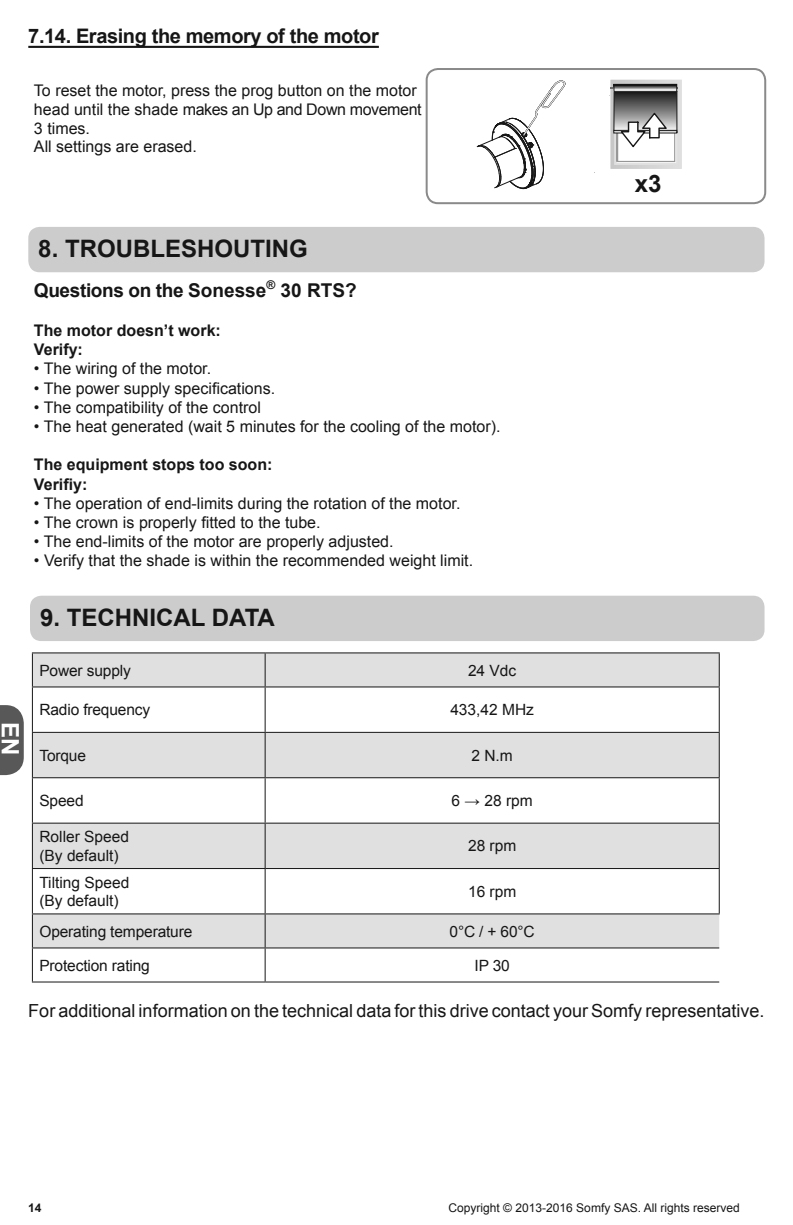
<style>
.page{position:relative;width:793px;height:1225px;background:#fff}
.page>*{position:absolute;margin:0;border:0;box-sizing:border-box;transform-origin:0 0}
.t1{font:700 24px "Arial";color:#161616}
.t2{font:700 24px "Arial";color:#fff}
.t3{font:700 20px "Arial";letter-spacing:-.02em;color:#161616}
.t4{font:700 19px "Arial";letter-spacing:-.02em;color:#161616}
.t5{font:18px "Arial";color:#161616}
.t6{font:16px/18.8px "Arial";color:#161616}
.t7{font:700 16px/19.2px "Arial";color:#161616}
.t8{font:15.6px/18.6px "Arial";letter-spacing:-.01em;color:#161616}
.t9{font:12px "Arial";color:#161616}
.t10{font:700 12px "Arial";color:#161616}
</style>
<div class="page">
<svg style="left:0;top:705px;width:24px;height:69px;background:#656565"></svg>
<hr style="left:28px;top:46px;width:350px;height:2px;background:#161616">
<div style="left:425px;top:68px;width:340px;height:136px;border:2px solid #8a8a8a;border-radius:11px"></div>
<svg style="left:609px;top:80px;width:72px;height:89px"></svg>
<svg style="left:476px;top:80px;width:88px;height:109px"></svg>
<img style="left:523px;top:81px;width:42px;height:54px">
<div style="left:28px;top:227px;width:736px;height:45px;background:#ccc;border-radius:11px"></div>
<div style="left:30px;top:595px;width:734px;height:46px;background:#ccc;border-radius:11px"></div>
<svg style="left:33px;top:653px;width:685px;height:294px;fill:#e0e0e0"></svg>
<hr style="left:32px;top:652px;width:233px;height:1px;background:#161616">
<hr style="left:32px;top:686px;width:233px;height:1px;background:#161616">
<hr style="left:32px;top:731px;width:233px;height:1px;background:#161616">
<hr style="left:32px;top:777px;width:233px;height:1px;background:#161616">
<hr style="left:32px;top:822px;width:233px;height:1px;background:#161616">
<hr style="left:32px;top:867px;width:233px;height:1px;background:#161616">
<hr style="left:32px;top:913px;width:233px;height:1px;background:#161616">
<hr style="left:32px;top:947px;width:233px;height:1px;background:#161616">
<hr style="left:265px;top:947px;width:453px;height:1px;background:#161616">
<hr style="left:32px;top:981px;width:233px;height:1px;background:#161616">
<hr style="left:265px;top:981px;width:453px;height:1px;background:#161616">
<hr style="left:265px;top:652px;width:454px;height:1px;background:#161616">
<hr style="left:265px;top:686px;width:454px;height:1px;background:#161616">
<hr style="left:265px;top:731px;width:454px;height:1px;background:#161616">
<hr style="left:265px;top:777px;width:454px;height:1px;background:#161616">
<hr style="left:265px;top:822px;width:454px;height:1px;background:#161616">
<hr style="left:265px;top:867px;width:454px;height:1px;background:#161616">
<hr style="left:265px;top:913px;width:454px;height:1px;background:#161616">
<hr style="left:32px;top:653px;width:1px;height:33px;background:#161616">
<hr style="left:32px;top:687px;width:1px;height:44px;background:#161616">
<hr style="left:32px;top:732px;width:1px;height:45px;background:#161616">
<hr style="left:32px;top:778px;width:1px;height:44px;background:#161616">
<hr style="left:32px;top:823px;width:1px;height:44px;background:#161616">
<hr style="left:32px;top:868px;width:1px;height:45px;background:#161616">
<hr style="left:32px;top:914px;width:1px;height:33px;background:#161616">
<hr style="left:32px;top:948px;width:1px;height:33px;background:#161616">
<hr style="left:264px;top:914px;width:1px;height:33px;background:#161616">
<hr style="left:264px;top:948px;width:1px;height:33px;background:#161616">
<hr style="left:264px;top:653px;width:1px;height:33px;background:#161616">
<hr style="left:718px;top:653px;width:1px;height:33px;background:#161616">
<hr style="left:264px;top:687px;width:1px;height:44px;background:#161616">
<hr style="left:718px;top:687px;width:1px;height:44px;background:#161616">
<hr style="left:264px;top:732px;width:1px;height:45px;background:#161616">
<hr style="left:718px;top:732px;width:1px;height:45px;background:#161616">
<hr style="left:264px;top:778px;width:1px;height:44px;background:#161616">
<hr style="left:718px;top:778px;width:1px;height:44px;background:#161616">
<hr style="left:264px;top:823px;width:1px;height:44px;background:#161616">
<hr style="left:718px;top:823px;width:1px;height:44px;background:#161616">
<hr style="left:264px;top:868px;width:1px;height:45px;background:#161616">
<hr style="left:718px;top:868px;width:1px;height:45px;background:#161616">
<p class="t3" style="left:28px;top:22px;width:352px">7.14. Erasing the memory of the motor</p>
<p class="t6" style="left:34px;top:81px;width:389px">To reset the motor, press the prog button on the motor head until the shade makes an Up and Down movement 3 times.<br>All settings are erased.</p>
<h1 class="t1" style="left:634px;top:168px;width:28px">x3</h1>
<h1 class="t2" style="left:26px;top:722px;width:35px;rotate:90deg">EN</h1>
<h1 class="t1" style="left:38px;top:232px;width:271px">8. TROUBLESHOUTING</h1>
<p class="t4" style="left:34px;top:278px;width:324px">Questions on the Sonesse<sup>®</sup> 30 RTS?</p>
<p class="t7" style="left:34px;top:321px;width:188px">The motor doesn’t work:<br>Verify:</p>
<p class="t6" style="left:34px;top:359px;width:178px">• The wiring of the motor.</p>
<p class="t6" style="left:34px;top:378px;width:242px">• The power supply specifications.</p>
<p class="t6" style="left:34px;top:398px;width:228px">• The compatibility of the control</p>
<p class="t6" style="left:34px;top:417px;width:467px">• The heat generated (wait 5 minutes for the cooling of the motor).</p>
<p class="t7" style="left:34px;top:455px;width:240px">The equipment stops too soon:<br>Verifiy:</p>
<p class="t6" style="left:34px;top:494px;width:427px">• The operation of end-limits during the rotation of the motor.</p>
<p class="t6" style="left:34px;top:513px;width:288px">• The crown is properly fitted to the tube.</p>
<p class="t6" style="left:34px;top:532px;width:361px">• The end-limits of the motor are properly adjusted.</p>
<p class="t6" style="left:34px;top:551px;width:440px">• Verify that the shade is within the recommended weight limit.</p>
<h1 class="t1" style="left:40px;top:601px;width:236px">9. TECHNICAL DATA</h1>
<p class="t8" style="left:39px;top:660px;width:93px">Power supply</p>
<p class="t8" style="left:467px;top:660px;width:50px">24 Vdc</p>
<p class="t8" style="left:39px;top:700px;width:112px">Radio frequency</p>
<p class="t8" style="left:450px;top:700px;width:85px">433,42 MHz</p>
<p class="t8" style="left:39px;top:745px;width:48px">Torque</p>
<p class="t8" style="left:471px;top:745px;width:43px">2 N.m</p>
<p class="t8" style="left:39px;top:791px;width:46px">Speed</p>
<p class="t8" style="left:451px;top:791px;width:82px">6 → 28 rpm</p>
<p class="t8" style="left:39px;top:827px;width:91px">Roller Speed (By default)</p>
<p class="t8" style="left:467px;top:836px;width:50px">28 rpm</p>
<p class="t8" style="left:39px;top:872px;width:91px">Tilting Speed (By default)</p>
<p class="t8" style="left:467px;top:882px;width:50px">16 rpm</p>
<p class="t8" style="left:39px;top:921px;width:154px">Operating temperature</p>
<p class="t8" style="left:449px;top:921px;width:87px">0°C / + 60°C</p>
<p class="t8" style="left:39px;top:955px;width:112px">Protection rating</p>
<p class="t8" style="left:474px;top:955px;width:37px">IP 30</p>
<p class="t5" style="left:28px;top:998px;width:737px">For additional information on the technical data for this drive contact your Somfy representative.</p>
<p class="t10" style="left:28px;top:1199px;width:15px">14</p>
<p class="t9" style="left:448px;top:1199px;width:292px">Copyright © 2013-2016 Somfy SAS. All rights reserved</p>
</div>
